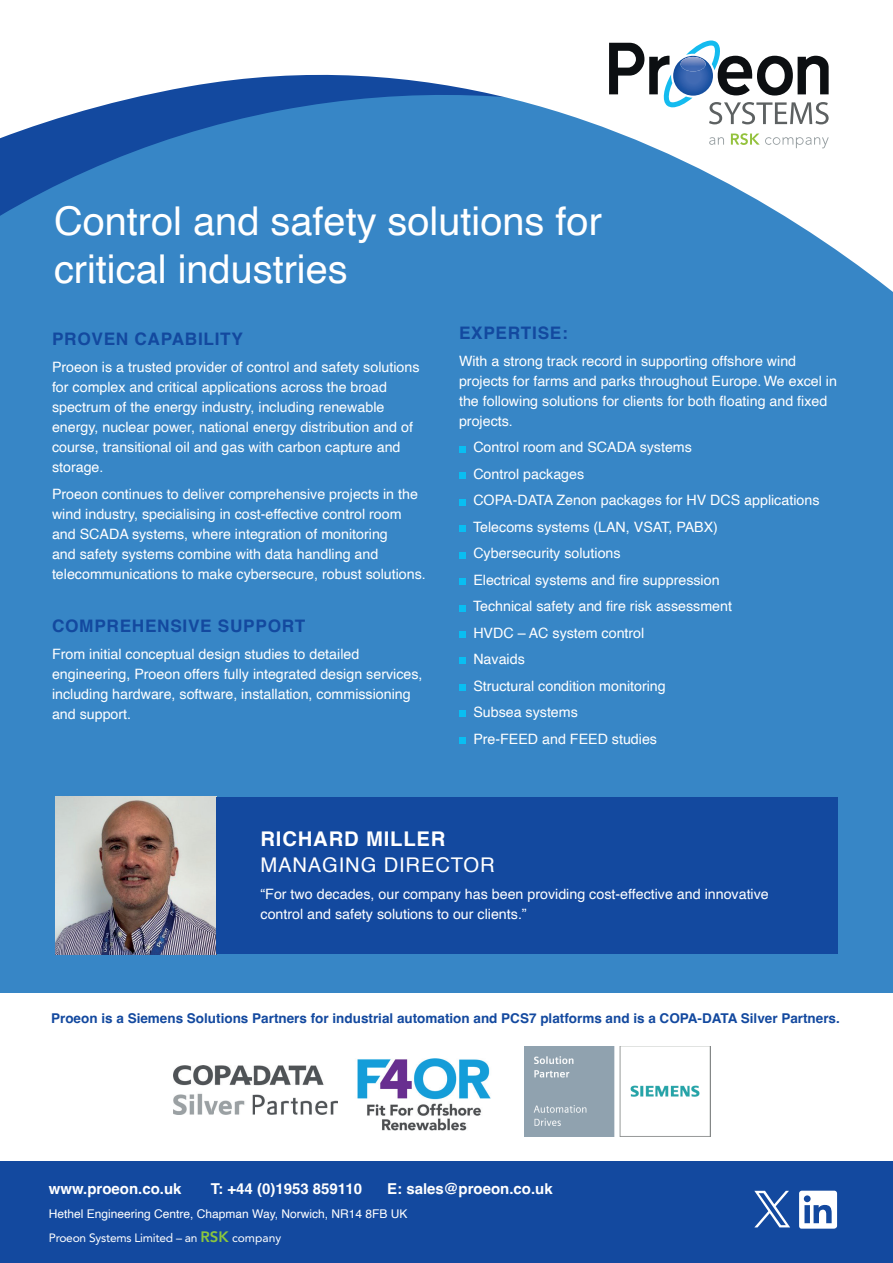
<style>
.page{position:relative;width:893px;height:1263px;background:#fff}
.page>*{position:absolute;margin:0;border:0;box-sizing:border-box;transform-origin:0 0}
.t1{font:39.75px/47.7px "Helvetica";color:#fff}
.t2{font:20.25px "Helvetica";letter-spacing:.04em;color:#fff}
.t3{font:700 20.25px "Helvetica";letter-spacing:.04em;color:#fff}
.t4{font:700 17.25px "Helvetica";letter-spacing:.04em;color:#13499f}
.t5{font:700 15px "Helvetica";color:#fff}
.t6{font:14.25px/20.1px "Helvetica";color:#fff}
.t7{font:700 13.5px "Helvetica";color:#13499f}
.t8{font:12px "Helvetica";color:#fff}
.t9{font:12px "Avenir LT Std";letter-spacing:-.02em;color:#fff}
.s1{font-weight:800;font-size:15px;color:#8bc63e}
</style>
<div class="page">
<div style="left:0;top:27px;width:893px;height:965px;background:#3786c6"></div>
<svg style="left:0;top:27px;width:893px;height:265px"></svg>
<div style="left:0;top:1161px;width:893px;height:102px;background:#13499f"></div>
<svg style="left:609px;top:41px;width:220px;height:83px"></svg>
<svg style="left:709px;top:137px;width:15px;height:8px"></svg>
<svg style="left:731px;top:133px;width:98px;height:15px"></svg>
<svg style="left:459px;top:446px;width:6px;height:6px"></svg>
<div style="left:459px;top:472px;width:6px;height:7px;background:#09bef2"></div>
<svg style="left:459px;top:499px;width:6px;height:6px"></svg>
<div style="left:459px;top:525px;width:6px;height:7px;background:#09bef2"></div>
<svg style="left:459px;top:552px;width:6px;height:6px"></svg>
<div style="left:459px;top:578px;width:6px;height:7px;background:#09bef2"></div>
<svg style="left:459px;top:605px;width:6px;height:6px"></svg>
<div style="left:459px;top:631px;width:6px;height:7px;background:#09bef2"></div>
<svg style="left:459px;top:658px;width:6px;height:6px"></svg>
<div style="left:459px;top:684px;width:6px;height:7px;background:#09bef2"></div>
<svg style="left:459px;top:711px;width:6px;height:6px"></svg>
<div style="left:459px;top:737px;width:6px;height:7px;background:#09bef2"></div>
<img style="left:357px;top:1058px;width:134px;height:73px">
<img style="left:174px;top:1065px;width:164px;height:49px">
<img style="left:524px;top:1046px;width:186px;height:90px">
<img style="left:55px;top:797px;width:161px;height:157px">
<div style="left:216px;top:797px;width:621px;height:156px;background:#13499f"></div>
<svg style="left:754px;top:1191px;width:36px;height:36px"></svg>
<svg style="left:799px;top:1191px;width:38px;height:37px"></svg>
<h1 class="t1" style="left:54px;top:199px;width:549px">Control and safety solutions for critical industries</h1>
<p class="t4" style="left:52px;top:329px;width:192px">PROVEN CAPABILITY</p>
<p class="t6" style="left:52px;top:357px;width:369px">Proeon is a trusted provider of control and safety solutions for complex and critical applications across the broad spectrum of the energy industry, including renewable energy, nuclear power, national energy distribution and of course, transitional oil and gas with carbon capture and storage.</p>
<p class="t6" style="left:52px;top:484px;width:375px">Proeon continues to deliver comprehensive projects in the wind industry, specialising in cost-effective control room and SCADA systems, where integration of monitoring<br>and safety systems combine with data handling and telecommunications to make cybersecure, robust solutions.</p>
<p class="t4" style="left:52px;top:616px;width:255px">COMPREHENSIVE SUPPORT</p>
<p class="t6" style="left:52px;top:644px;width:372px">From initial conceptual design studies to detailed engineering, Proeon offers fully integrated design services, including hardware, software, installation, commissioning and support.</p>
<p class="t4" style="left:459px;top:322px;width:110px">EXPERTISE:</p>
<p class="t6" style="left:459px;top:351px;width:379px">With a strong track record in supporting offshore wind projects for farms and parks throughout Europe. We excel in the following solutions for clients for both floating and fixed projects.</p>
<p class="t6" style="left:473px;top:434px;width:348px;line-height:26.5px">Control room and SCADA systems<br>Control packages<br>COPA-DATA Zenon packages for HV DCS applications<br>Telecoms systems (LAN, VSAT, PABX)<br>Cybersecurity solutions<br>Electrical systems and fire suppression<br>Technical safety and fire risk assessment<br>HVDC – AC system control<br>Navaids<br>Structural condition monitoring<br>Subsea systems<br>Pre-FEED and FEED studies</p>
<h2 class="t3" style="left:261px;top:826px;width:186px">RICHARD MILLER</h2>
<h2 class="t2" style="left:261px;top:849px;width:236px">MANAGING DIRECTOR</h2>
<p class="t6" style="left:261px;top:884px;width:510px">“For two decades, our company has been providing cost-effective and innovative control and safety solutions to our clients.”</p>
<p class="t7" style="left:51px;top:1010px;width:790px">Proeon is a Siemens Solutions Partners for industrial automation and PCS7 platforms and is a COPA-DATA Silver Partners.</p>
<p class="t5" style="left:49px;top:1180px;width:134px">www.proeon.co.uk</p>
<p class="t5" style="left:211px;top:1180px;width:153px">T: +44 (0)1953 859110</p>
<p class="t5" style="left:387px;top:1180px;width:167px">E: sales@proeon.co.uk</p>
<p class="t8" style="left:49px;top:1204px;width:360px">Hethel Engineering Centre, Chapman Way, Norwich, NR14 8FB UK</p>
<p class="t9" style="left:49px;top:1231px;width:234px">Proeon Systems Limited – an <span class="s1">RSK</span> company</p>
</div>
